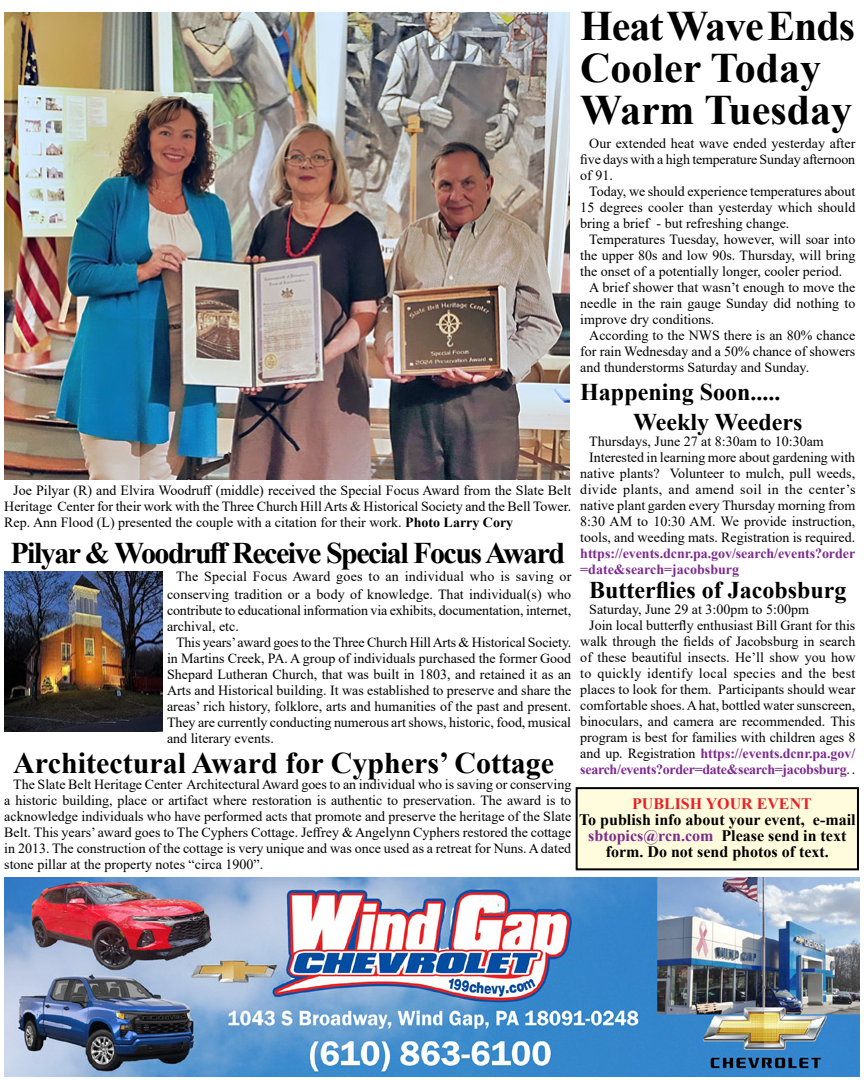
<style>
.page{position:relative;width:864px;height:1080px;background:#fff}
.page>*{position:absolute;margin:0;border:0;box-sizing:border-box;transform-origin:0 0}
.t1{font:700 42px/42px "Times New Roman";color:#000}
.t2{font:700 30px "Times New Roman";letter-spacing:-.05em;color:#000}
.t3{font:700 30px "Times New Roman";color:#000}
.t4{font:700 24px/30px "Times New Roman";color:#000}
.t5{font:700 16px/16px "Times New Roman";color:#000;text-align:center}
.t6{font:700 16px "Times New Roman";color:#ed1f24}
.t7{font:14px/16px "Times New Roman";color:#000;text-align:justify}
.t8{font:700 14px/16px "Times New Roman";letter-spacing:-.005em;color:#7d2a90}
.t9{font:14px "Times New Roman";letter-spacing:.025em;color:#000}
.s1{font-weight:700}
.s2{font-weight:400;color:#000}
.s3{color:#7d2a90}
</style>
<div class="page">
<img style="left:4px;top:878px;width:855px;height:199px">
<img style="left:4px;top:13px;width:565px;height:466px">
<img style="left:4px;top:572px;width:159px;height:159px">
<div style="left:577px;top:788px;width:281px;height:81px;background:#fffcdd"></div>
<div style="left:576px;top:787px;width:283px;height:83px;border:2px solid #000"></div>
<p class="t7" style="left:4px;top:482px;width:568px;text-indent:9px">Joe Pilyar (R) and Elvira Woodruff (middle) received the Special Focus Award from the Slate Belt Heritage Center for their work with the Three Church Hill Arts &amp; Historical Society and the Bell Tower.<br>Rep. Ann Flood (L) presented the couple with a citation for their work. <span class="s1">Photo Larry Cory</span></p>
<h2 class="t2" style="left:10px;top:531px;width:556px">Pilyar &amp; Woodruff Receive Special FocusAward</h2>
<p class="t7" style="left:167px;top:567px;width:406px;line-height:18px;text-align:right">The Special Focus Award goes to an individual who is saving or conserving tradition or a body of knowledge. That individual(s) who</p>
<p class="t7" style="left:167px;top:602px;width:406px">contribute to educational information via exhibits, documentation, internet, archival, etc.</p>
<p class="t7" style="left:167px;top:634px;width:406px;text-indent:9px">This years’ award goes to the Three Church Hill Arts &amp; Historical Society. in Martins Creek, PA. A group of individuals purchased the former Good Shepard Lutheran Church, that was built in 1803, and retained it as an Arts and Historical building. It was established to preserve and share the areas’ rich history, folklore, arts and humanities of the past and present.<br>They are currently conducting numerous art shows, historic, food, musical and literary events.</p>
<h2 class="t3" style="left:13px;top:741px;width:542px">Architectural Award for Cyphers’ Cottage</h2>
<p class="t7" style="left:4px;top:776px;width:569px;text-indent:9px">The Slate Belt Heritage Center Architectural Award goes to an individual who is saving or conserving a historic building, place or artifact where restoration is authentic to preservation. The award is to acknowledge individuals who have performed acts that promote and preserve the heritage of the Slate Belt. This years’ award goes to The Cyphers Cottage. Jeffrey &amp; Angelynn Cyphers restored the cottage in 2013. The construction of the cottage is very unique and was once used as a retreat for Nuns. A dated stone pillar at the property notes “circa 1900”.</p>
<h1 class="t1" style="left:580px;top:4px;width:276px">Heat Wave Ends<br>Cooler Today<br>Warm Tuesday</h1>
<p class="t7" style="left:580px;top:135px;width:277px;text-indent:9px">Our extended heat wave ended yesterday after five days with a high temperature Sunday afternoon of 91.</p>
<p class="t7" style="left:580px;top:183px;width:277px;text-indent:9px">Today, we should experience temperatures about 15 degrees cooler than yesterday which should bring a brief - but refreshing change.</p>
<p class="t7" style="left:589px;top:231px;width:268px">Temperatures Tuesday, however, will soar into</p>
<p class="t7" style="left:580px;top:247px;width:277px">the upper 80s and low 90s. Thursday, will bring</p>
<p class="t7" style="left:580px;top:263px;width:263px">the onset of a potentially longer, cooler period.</p>
<p class="t7" style="left:589px;top:279px;width:268px">A brief shower that wasn’t enough to move the</p>
<p class="t7" style="left:580px;top:295px;width:277px">needle in the rain gauge Sunday did nothing to</p>
<p class="t7" style="left:580px;top:311px;width:136px">improve dry conditions.</p>
<p class="t7" style="left:589px;top:327px;width:268px">According to the NWS there is an 80% chance</p>
<p class="t7" style="left:580px;top:343px;width:277px">for rain Wednesday and a 50% chance of showers</p>
<p class="t7" style="left:580px;top:359px;width:230px">and thunderstorms Saturday and Sunday.</p>
<h3 class="t4" style="left:633px;top:376px;width:171px;text-indent:-53px">Happening Soon.....<br>Weekly Weeders</h3>
<p class="t7" style="left:589px;top:433px;width:236px">Thursdays, June 27 at 8:30am to 10:30am</p>
<p class="t7" style="left:589px;top:449px;width:267px">Interested in learning more about gardening with</p>
<p class="t7" style="left:580px;top:465px;width:276px">native plants? Volunteer to mulch, pull weeds,</p>
<p class="t9" style="left:580px;top:480px;width:277px">divide plants, and amend soil in the center’s</p>
<p class="t7" style="left:580px;top:497px;width:277px">native plant garden every Thursday morning from</p>
<p class="t7" style="left:580px;top:513px;width:277px">8:30 AM to 10:30 AM. We provide instruction,</p>
<p class="t7" style="left:580px;top:529px;width:277px">tools, and weeding mats. Registration is required.</p>
<p class="t8" style="left:580px;top:545px;width:276px">https://events.dcnr.pa.gov/search/events?order =date&amp;search=jacobsburg</p>
<h3 class="t4" style="left:589px;top:574px;width:259px">Butterflies of Jacobsburg</h3>
<p class="t7" style="left:589px;top:601px;width:221px">Saturday, June 29 at 3:00pm to 5:00pm</p>
<p class="t7" style="left:589px;top:617px;width:268px">Join local butterfly enthusiast Bill Grant for this</p>
<p class="t7" style="left:580px;top:633px;width:277px">walk through the fields of Jacobsburg in search</p>
<p class="t7" style="left:580px;top:649px;width:277px">of these beautiful insects. He’ll show you how</p>
<p class="t9" style="left:580px;top:664px;width:277px">to quickly identify local species and the best</p>
<p class="t7" style="left:580px;top:681px;width:277px">places to look for them. Participants should wear</p>
<p class="t7" style="left:580px;top:697px;width:277px">comfortable shoes. A hat, bottled water sunscreen,</p>
<p class="t7" style="left:580px;top:713px;width:277px">binoculars, and camera are recommended. This</p>
<p class="t7" style="left:580px;top:729px;width:277px">program is best for families with children ages 8</p>
<p class="t8" style="left:580px;top:745px;width:276px"><span class="s2">and up. Registration</span> https://events.dcnr.pa.gov/</p>
<p class="t8" style="left:580px;top:761px;width:277px">search/events?order=date&amp;search=jacobsburg<span class="s2">. .</span></p>
<p class="t6" style="left:632px;top:792px;width:181px">PUBLISH YOUR EVENT</p>
<p class="t5" style="left:579px;top:811px;width:278px">To publish info about your event, e-mail <span class="s3">sbtopics@rcn.com</span> Please send in text form. Do not send photos of text.</p>
</div>
